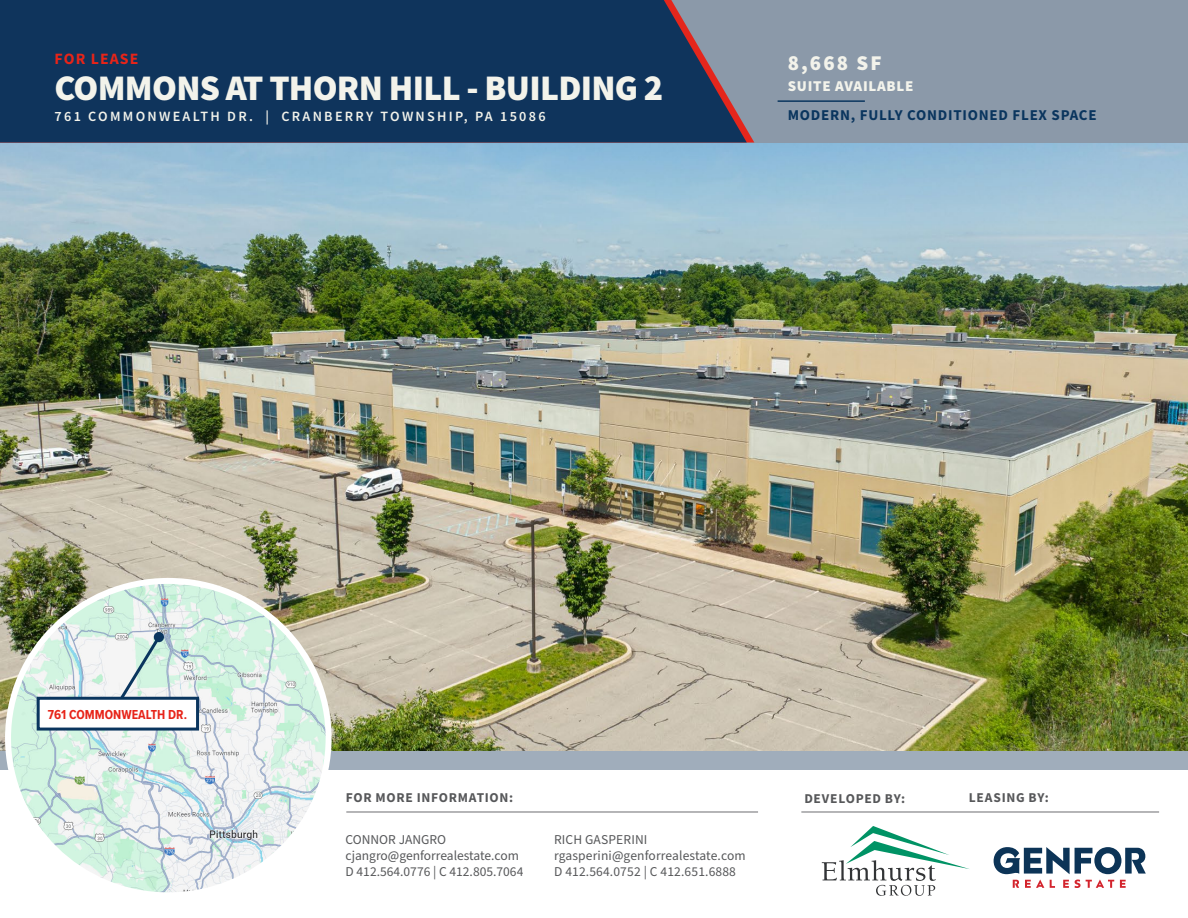
<style>
.page{position:relative;width:1188px;height:918px;background:#fff}
.page>*{position:absolute;margin:0;border:0;box-sizing:border-box;transform-origin:0 0}
.t1{font:900 36px "Source Sans Pro";letter-spacing:-.02em;color:#f3f3eb}
.t2{font:900 21px "Source Sans Pro";color:#f3f3eb}
.t3{font:700 15.75px "Source Sans Pro";letter-spacing:.07em;color:#e72419}
.t4{font:700 15px "Source Sans Pro";letter-spacing:.05em;color:#0a355e}
.t5{font:900 15px "Source Sans Pro";letter-spacing:.05em;color:#f3f3eb}
.t6{font:600 14.1px "Source Sans Pro";letter-spacing:.16em;color:#f3f3eb}
.t7{font:13.5px "Source Sans Pro";color:#57585a}
.bullet{font:700 13.5px "Source Sans Pro";letter-spacing:.055em;color:#57585a}
.t8{font:700 13.5px "Proxima Nova Cond";color:#e72419}
</style>
<div class="page">
<img style="left:0;top:142px;width:1188px;height:609px">
<div style="left:0;top:0;width:1188px;height:142px;background:#8b99a9"></div>
<div style="left:0;top:0;width:747px;height:142px;background:#0f345c"></div>
<div style="left:0;top:751px;width:1188px;height:19px;background:#a0adbb"></div>
<hr style="left:778px;top:100px;width:87px;height:2px;background:#0a355e">
<img style="left:8px;top:581px;width:321px;height:310px">
<svg style="left:114px;top:633px;width:49px;height:64px"></svg>
<div style="left:154px;top:632px;width:10px;height:10px;background:#0a355e;border-radius:50%"></div>
<div style="left:38px;top:698px;width:160px;height:31px;background:#fff"></div>
<div style="left:37px;top:697px;width:162px;height:34px;border:3px solid #0a355e"></div>
<hr style="left:346px;top:812px;width:412px;height:1px;background:#6c6d70">
<svg style="left:994px;top:847px;width:152px;height:27px"></svg>
<svg style="left:1013px;top:880px;width:113px;height:8px"></svg>
<svg style="left:822px;top:826px;width:147px;height:70px"></svg>
<hr style="left:801px;top:812px;width:358px;height:1px;background:#6c6d70">
<p class="t3" style="left:55px;top:48px;width:85px">FOR LEASE</p>
<p class="t1" style="left:55px;top:63px;width:610px">COMMONS AT THORN HILL - BUILDING 2</p>
<p class="t6" style="left:55px;top:107px;width:493px">761 COMMONWEALTH DR. | CRANBERRY TOWNSHIP, PA 15086</p>
<p class="t2" style="left:788px;top:48px;width:96px">8,668 SF</p>
<p class="t5" style="left:788px;top:75px;width:127px">SUITE AVAILABLE</p>
<p class="t4" style="left:788px;top:105px;width:310px">MODERN, FULLY CONDITIONED FLEX SPACE</p>
<p class="t8" style="left:48px;top:705px;width:141px">761 COMMONWEALTH DR.</p>
<p class="bullet" style="left:346px;top:789px;width:169px">FOR MORE INFORMATION:</p>
<p class="bullet" style="left:804px;top:790px;width:102px">DEVELOPED BY:</p>
<p class="t7" style="left:554px;top:830px;width:95px">RICH GASPERINI</p>
<p class="t7" style="left:554px;top:847px;width:193px">rgasperini@genforrealestate.com</p>
<p class="t7" style="left:554px;top:863px;width:183px">D 412.564.0752 | C 412.651.6888</p>
<p class="t7" style="left:346px;top:830px;width:102px">CONNOR JANGRO</p>
<p class="t7" style="left:346px;top:847px;width:175px">cjangro@genforrealestate.com</p>
<p class="t7" style="left:346px;top:863px;width:179px">D 412.564.0776 | C 412.805.7064</p>
<p class="bullet" style="left:969px;top:789px;width:82px">LEASING BY:</p>
</div>
